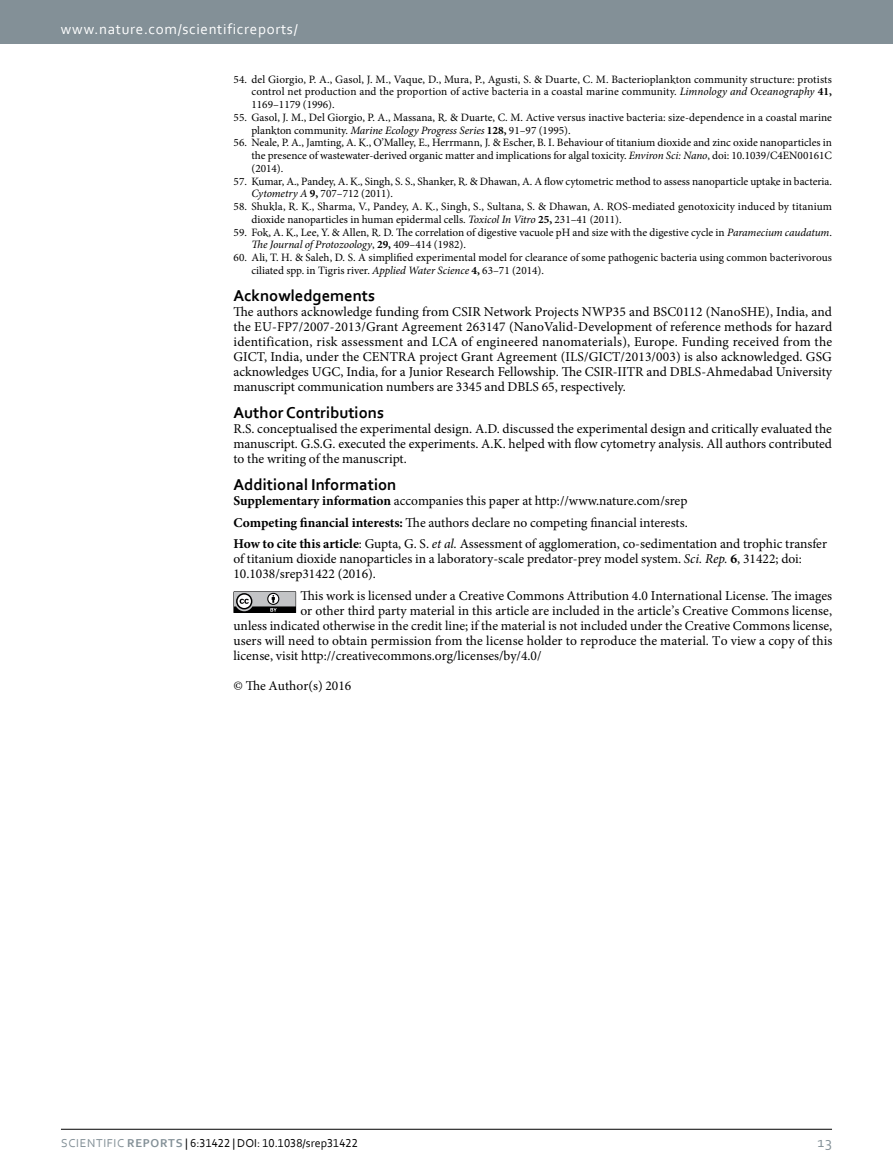
<style>
.page{position:relative;width:893px;height:1174px;background:#fff}
.page>*{position:absolute;margin:0;border:0;box-sizing:border-box;transform-origin:0 0}
.t1{font:700 16.5px "Corbel";color:#000}
.t2{font:15px "Corbel";letter-spacing:.045em;color:#fff}
.t3{font:15px "Corbel";color:#839097}
.t4{font:13.5px/15px "Minion Pro";color:#000;text-align:justify}
.t5{font:12px "Corbel";color:#000}
.t6{font:11.25px/12.8px "Minion Pro";color:#000}
.s1{font-style:italic}
.s2{font-weight:700}
.s3{color:#839097}
.s4{font-weight:700;color:#839097}
</style>
<div class="page">
<div style="left:0;top:0;width:893px;height:43px;background:#839097"></div>
<hr style="left:61px;top:1129px;width:771px;height:1px;background:#000">
<svg style="left:233px;top:591px;width:63px;height:22px"></svg>
<p class="t2" style="left:61px;top:19px;width:238px">www.nature.com/scientificreports/</p>
<p class="t6" style="left:251px;top:73px;width:582px;text-align:justify;text-indent:-18px">54. del Giorgio, P. A., Gasol, J. M., Vaque, D., Mura, P., Agusti, S. &amp; Duarte, C. M. Bacterioplankton community structure: protists control net production and the proportion of active bacteria in a coastal marine community. <span class="s1">Limnology and Oceanography</span> <span class="s2">41, </span>1169–1179 (1996).</p>
<p class="t6" style="left:251px;top:111px;width:582px;text-indent:-18px">55. Gasol, J. M., Del Giorgio, P. A., Massana, R. &amp; Duarte, C. M. Active versus inactive bacteria: size-dependence in a coastal marine plankton community. <span class="s1">Marine Ecology Progress Series</span> <span class="s2">128,</span> 91–97 (1995).</p>
<p class="t6" style="left:251px;top:136px;width:582px;text-align:justify;text-indent:-18px">56. Neale, P. A., Jamting, A. K., O’Malley, E., Herrmann, J. &amp; Escher, B. I. Behaviour of titanium dioxide and zinc oxide nanoparticles in the presence of wastewater-derived organic matter and implications for algal toxicity. <span class="s1">Environ Sci: Nano</span>, doi: 10.1039/C4EN00161C (2014).</p>
<p class="t6" style="left:251px;top:175px;width:582px;text-indent:-18px">57. Kumar, A., Pandey, A. K., Singh, S. S., Shanker, R. &amp; Dhawan, A. A flow cytometric method to assess nanoparticle uptake in bacteria.<br><span class="s1">Cytometry A</span> <span class="s2">9,</span> 707–712 (2011).</p>
<p class="t6" style="left:251px;top:200px;width:582px;text-indent:-18px">58. Shukla, R. K., Sharma, V., Pandey, A. K., Singh, S., Sultana, S. &amp; Dhawan, A. ROS-mediated genotoxicity induced by titanium dioxide nanoparticles in human epidermal cells. <span class="s1">Toxicol In Vitro</span> <span class="s2">25,</span> 231–41 (2011).</p>
<p class="t6" style="left:251px;top:226px;width:582px;text-indent:-18px">59. Fok, A. K., Lee, Y. &amp; Allen, R. D. The correlation of digestive vacuole pH and size with the digestive cycle in <span class="s1">Paramecium caudatum</span>.<br><span class="s1">The Journal of Protozoology</span>, <span class="s2">29,</span> 409–414 (1982).</p>
<p class="t6" style="left:251px;top:251px;width:582px;text-indent:-18px">60. Ali, T. H. &amp; Saleh, D. S. A simplified experimental model for clearance of some pathogenic bacteria using common bacterivorous ciliated spp. in Tigris river. <span class="s1">Applied Water Science</span> <span class="s2">4,</span> 63–71 (2014).</p>
<p class="t1" style="left:233px;top:285px;width:143px">Acknowledgements</p>
<p class="t4" style="left:233px;top:304px;width:600px">The authors acknowledge funding from CSIR Network Projects NWP35 and BSC0112 (NanoSHE), India, and the EU-FP7/2007-2013/Grant Agreement 263147 (NanoValid-Development of reference methods for hazard identification, risk assessment and LCA of engineered nanomaterials), Europe. Funding received from the GICT, India, under the CENTRA project Grant Agreement (ILS/GICT/2013/003) is also acknowledged. GSG acknowledges UGC, India, for a Junior Research Fellowship. The CSIR-IITR and DBLS-Ahmedabad University manuscript communication numbers are 3345 and DBLS 65, respectively.</p>
<p class="t1" style="left:233px;top:402px;width:152px">Author Contributions</p>
<p class="t4" style="left:233px;top:421px;width:600px">R.S. conceptualised the experimental design. A.D. discussed the experimental design and critically evaluated the manuscript. G.S.G. executed the experiments. A.K. helped with flow cytometry analysis. All authors contributed to the writing of the manuscript.</p>
<p class="t1" style="left:233px;top:474px;width:164px">Additional Information</p>
<p class="t4" style="left:233px;top:490px;width:595px;line-height:21.8px;text-align:left"><span class="s2">Supplementary information</span> accompanies this paper at http://www.nature.com/srep<br><span class="s2">Competing financial interests:</span> The authors declare no competing financial interests.<br><span class="s2">How to cite this article</span>: Gupta, G. S. <span class="s1">et al.</span> Assessment of agglomeration, co-sedimentation and trophic transfer</p>
<p class="t4" style="left:233px;top:551px;width:570px">of titanium dioxide nanoparticles in a laboratory-scale predator-prey model system. <span class="s1">Sci. Rep.</span> <span class="s2">6</span>, 31422; doi:<br>10.1038/srep31422 (2016).</p>
<p class="t4" style="left:300px;top:588px;width:533px">This work is licensed under a Creative Commons Attribution 4.0 International License. The images</p>
<p class="t4" style="left:300px;top:603px;width:533px">or other third party material in this article are included in the article’s Creative Commons license,</p>
<p class="t4" style="left:233px;top:618px;width:600px">unless indicated otherwise in the credit line; if the material is not included under the Creative Commons license,</p>
<p class="t4" style="left:233px;top:633px;width:600px">users will need to obtain permission from the license holder to reproduce the material. To view a copy of this</p>
<p class="t4" style="left:233px;top:648px;width:310px">license, visit http://creativecommons.org/licenses/by/4.0/</p>
<p class="t4" style="left:233px;top:678px;width:119px">© The Author(s) 2016</p>
<p class="t5" style="left:61px;top:1135px;width:298px"><span class="s3">Scientific</span> <span class="s4">Reports</span> | 6:31422 | DOI: 10.1038/srep31422</p>
<p class="t3" style="left:817px;top:1132px;width:16px">13</p>
</div>
